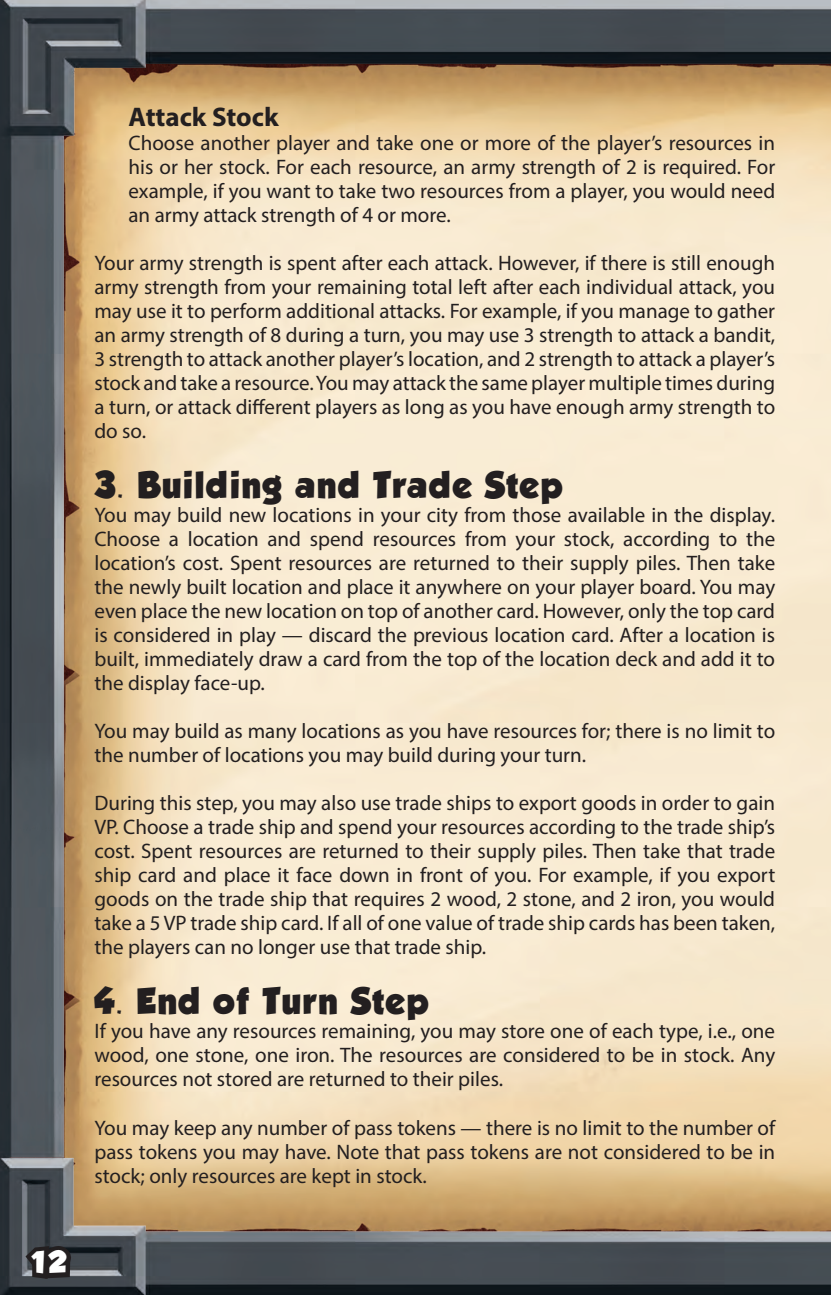
<style>
.page{position:relative;width:831px;height:1295px;background:#fff}
.page>*{position:absolute;margin:0;border:0;box-sizing:border-box;transform-origin:0 0}
.Sub-Header{font:33px "GROBOLD";letter-spacing:.05em;color:#231f20}
.Sub-Header_2{font:700 27px "Myriad Pro";color:#231f20}
.t1{font:27px "GROBOLD";color:#fff}
.t2{font:21px/24px "Myriad Pro";color:#231f20;text-align:justify}
</style>
<div class="page">
<img style="left:0;top:0;width:830px;height:1294px">
<svg style="left:19px;top:1220px;width:59px;height:63px;background:#424549"></svg>
<p class="t1" style="left:32px;top:1246px;width:36px">12</p>
<p class="Sub-Header_2" style="left:128px;top:99px;width:152px">Attack Stock</p>
<p class="t2" style="left:128px;top:131px;width:648px">Choose another player and take one or more of the player’s resources in his or her stock. For each resource, an army strength of 2 is required. For example, if you want to take two resources from a player, you would need an army attack strength of 4 or more.</p>
<p class="t2" style="left:94px;top:251px;width:682px">Your army strength is spent after each attack. However, if there is still enough army strength from your remaining total left after each individual attack, you may use it to perform additional attacks. For example, if you manage to gather an army strength of 8 during a turn, you may use 3 strength to attack a bandit, 3 strength to attack another player’s location, and 2 strength to attack a player’s stock and take a resource. You may attack the same player multiple times during a turn, or attack different players as long as you have enough army strength to do so.</p>
<p class="Sub-Header" style="left:94px;top:465px;width:469px">3. Building and Trade Step</p>
<p class="t2" style="left:94px;top:503px;width:682px">You may build new locations in your city from those available in the display.<br>Choose a location and spend resources from your stock, according to the location’s cost. Spent resources are returned to their supply piles. Then take the newly built location and place it anywhere on your player board. You may even place the new location on top of another card. However, only the top card is considered in play — discard the previous location card. After a location is built, immediately draw a card from the top of the location deck and add it to the display face-up.</p>
<p class="t2" style="left:94px;top:719px;width:682px">You may build as many locations as you have resources for; there is no limit to the number of locations you may build during your turn.</p>
<p class="t2" style="left:94px;top:791px;width:682px">During this step, you may also use trade ships to export goods in order to gain VP. Choose a trade ship and spend your resources according to the trade ship’s cost. Spent resources are returned to their supply piles. Then take that trade ship card and place it face down in front of you. For example, if you export goods on the trade ship that requires 2 wood, 2 stone, and 2 iron, you would take a 5 VP trade ship card. If all of one value of trade ship cards has been taken, the players can no longer use that trade ship.</p>
<p class="Sub-Header" style="left:94px;top:981px;width:335px">4. End of Turn Step</p>
<p class="t2" style="left:94px;top:1019px;width:682px">If you have any resources remaining, you may store one of each type, i.e., one wood, one stone, one iron. The resources are considered to be in stock. Any resources not stored are returned to their piles.</p>
<p class="t2" style="left:94px;top:1115px;width:682px">You may keep any number of pass tokens — there is no limit to the number of pass tokens you may have. Note that pass tokens are not considered to be in stock; only resources are kept in stock.</p>
</div>
